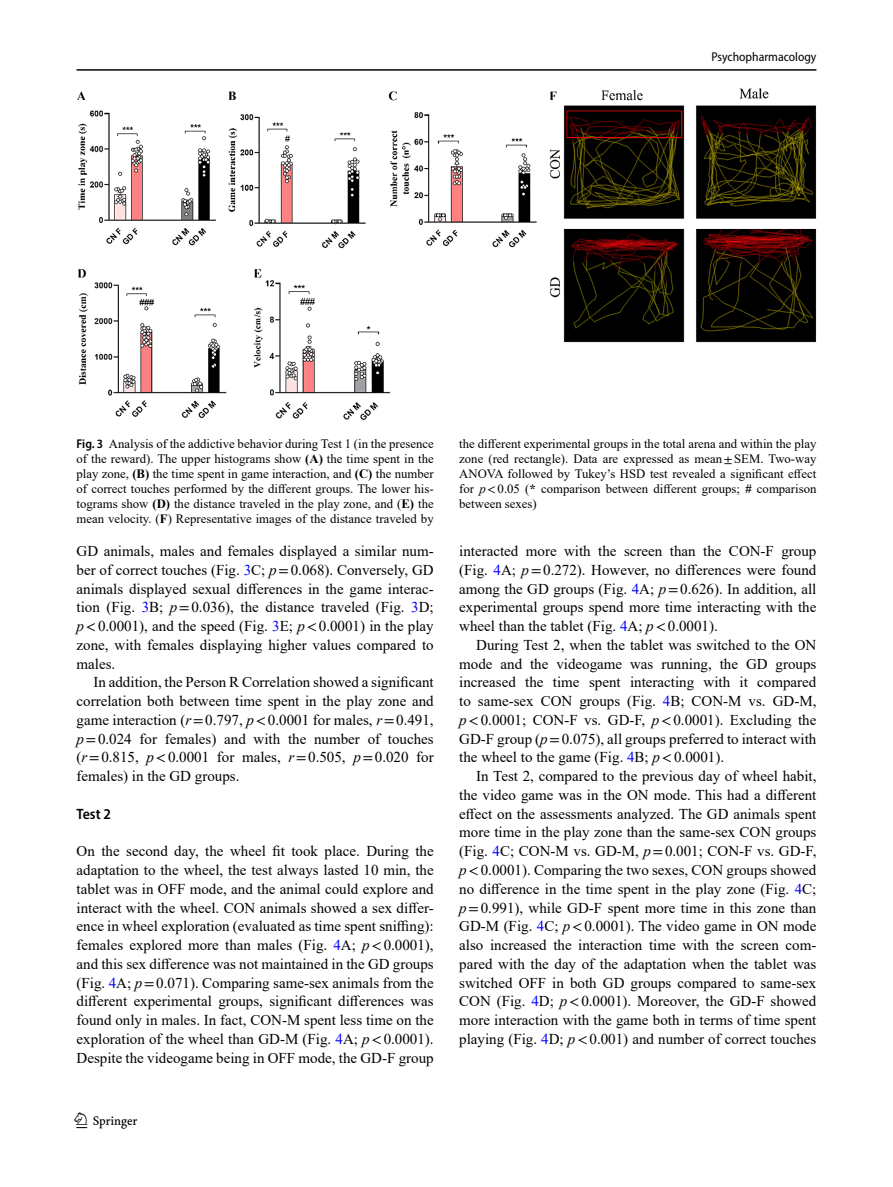
<style>
.page{position:relative;width:893px;height:1187px;background:#fff}
.page>*{position:absolute;margin:0;border:0;box-sizing:border-box;transform-origin:0 0}
.t1{font:22.5px "Springnew";color:#000}
.Body_Text_Indent{font:15px/18.8px "Times New Roman";color:#000;text-align:justify}
.Body_Text{font:15px/18.8px "Times New Roman";color:#000;text-align:justify}
.Head_3{font:600 semi-condensed 15px "Myriad Pro";color:#000}
.Figure_Caption{font:12.75px/15px "Times New Roman";color:#000;text-align:justify}
.t2{font:semi-condensed 12.75px "Myriad Pro";color:#000}
.s1{font-family:"Myriad Pro";font-weight:600;font-stretch:semi-condensed}
.s2{font-weight:700}
.s3{font-family:"STIX"}
.s4{font-style:italic}
.s5{color:#00f}
</style>
<div class="page">
<hr style="left:77px;top:69px;width:739px;height:2px;background:#000">
<img style="left:77px;top:88px;width:739px;height:333px">
<p class="t2" style="left:711px;top:49px;width:106px">Psychopharmacology</p>
<p class="Figure_Caption" style="left:77px;top:435px;width:359px"><span class="s1">Fig. 3</span> Analysis of the addictive behavior during Test 1 (in the presence of the reward). The upper histograms show <span class="s2">(A)</span> the time spent in the play zone, <span class="s2">(B)</span> the time spent in game interaction, and <span class="s2">(C)</span> the number of correct touches performed by the different groups. The lower his&shy;tograms show <span class="s2">(D)</span> the distance traveled in the play zone, and (<span class="s2">E)</span> the mean velocity. (<span class="s2">F</span>) Representative images of the distance traveled by</p>
<p class="Figure_Caption" style="left:459px;top:435px;width:359px">the different experimental groups in the total arena and within the play zone (red rectangle). Data are expressed as mean<span class="s3">±</span>SEM. Two-way ANOVA followed by Tukey’s HSD test revealed a significant effect for <span class="s4">p</span><span class="s3">&lt;</span>0.05 (<span class="s2">*</span> comparison between different groups; <span class="s2">#</span> comparison between sexes)</p>
<p class="Body_Text_Indent" style="left:77px;top:541px;width:359px">GD animals, males and females displayed a similar num&shy;ber of correct touches (Fig. <span class="s5">3</span>C; <span class="s4">p</span><span class="s3">=</span>0.068). Conversely, GD animals displayed sexual differences in the game interac&shy;tion (Fig. <span class="s5">3</span>B; <span class="s4">p</span><span class="s3">=</span>0.036), the distance traveled (Fig. <span class="s5">3</span>D; <span class="s4">p</span><span class="s3">&lt;</span>0.0001), and the speed (Fig. <span class="s5">3</span>E; <span class="s4">p</span><span class="s3">&lt;</span>0.0001) in the play zone, with females displaying higher values compared to males.</p>
<p class="Body_Text_Indent" style="left:77px;top:672px;width:359px;text-indent:17px">In addition, the Person R Correlation showed a significant correlation both between time spent in the play zone and game interaction (<span class="s4">r</span><span class="s3">=</span>0.797, <span class="s4">p</span><span class="s3">&lt;</span>0.0001 for males, <span class="s4">r</span><span class="s3">=</span>0.491, <span class="s4">p</span><span class="s3">=</span>0.024 for females) and with the number of touches (<span class="s4">r</span><span class="s3">=</span>0.815, <span class="s4">p</span><span class="s3">&lt;</span>0.0001 for males, <span class="s4">r</span><span class="s3">=</span>0.505, <span class="s4">p</span><span class="s3">=</span>0.020 for females) in the GD groups.</p>
<p class="Head_3" style="left:77px;top:804px;width:36px">Test 2</p>
<p class="Body_Text" style="left:77px;top:841px;width:359px">On the second day, the wheel fit took place. During the adaptation to the wheel, the test always lasted 10 min, the tablet was in OFF mode, and the animal could explore and interact with the wheel. CON animals showed a sex differ&shy;ence in wheel exploration (evaluated as time spent sniffing): females explored more than males (Fig. <span class="s5">4</span>A; <span class="s4">p</span><span class="s3">&lt;</span>0.0001), and this sex difference was not maintained in the GD groups (Fig. <span class="s5">4</span>A; <span class="s4">p</span><span class="s3">=</span>0.071). Comparing same-sex animals from the different experimental groups, significant differences was found only in males. In fact, CON-M spent less time on the exploration of the wheel than GD-M (Fig. <span class="s5">4</span>A; <span class="s4">p</span><span class="s3">&lt;</span>0.0001).<br>Despite the videogame being in OFF mode, the GD-F group</p>
<h1 class="t1" style="left:77px;top:1107px;width:63px">1 3</h1>
<p class="Body_Text" style="left:459px;top:541px;width:359px">interacted more with the screen than the CON-F group (Fig. <span class="s5">4</span>A; <span class="s4">p</span><span class="s3">=</span>0.272). However, no differences were found among the GD groups (Fig. <span class="s5">4</span>A; <span class="s4">p</span><span class="s3">=</span>0.626). In addition, all experimental groups spend more time interacting with the wheel than the tablet (Fig. <span class="s5">4</span>A; <span class="s4">p</span><span class="s3">&lt;</span>0.0001).</p>
<p class="Body_Text_Indent" style="left:459px;top:635px;width:359px;text-indent:17px">During Test 2, when the tablet was switched to the ON mode and the videogame was running, the GD groups increased the time spent interacting with it compared to same-sex CON groups (Fig. <span class="s5">4</span>B; CON-M vs. GD-M, <span class="s4">p</span><span class="s3">&lt;</span>0.0001; CON-F vs. GD-F, <span class="s4">p</span><span class="s3">&lt;</span>0.0001). Excluding the GD-F group (<span class="s4">p</span><span class="s3">=</span>0.075), all groups preferred to interact with the wheel to the game (Fig. <span class="s5">4</span>B; <span class="s4">p</span><span class="s3">&lt;</span>0.0001).</p>
<p class="Body_Text_Indent" style="left:459px;top:766px;width:359px;text-indent:17px">In Test 2, compared to the previous day of wheel habit, the video game was in the ON mode. This had a different effect on the assessments analyzed. The GD animals spent more time in the play zone than the same-sex CON groups (Fig. <span class="s5">4</span>C; CON-M vs. GD-M, <span class="s4">p</span><span class="s3">=</span>0.001; CON-F vs. GD-F, <span class="s4">p</span><span class="s3">&lt;</span>0.0001). Comparing the two sexes, CON groups showed no difference in the time spent in the play zone (Fig. <span class="s5">4</span>C; <span class="s4">p</span><span class="s3">=</span>0.991), while GD-F spent more time in this zone than GD-M (Fig. <span class="s5">4</span>C; <span class="s4">p</span><span class="s3">&lt;</span>0.0001). The video game in ON mode also increased the interaction time with the screen com&shy;pared with the day of the adaptation when the tablet was switched OFF in both GD groups compared to same-sex CON (Fig. <span class="s5">4</span>D; <span class="s4">p</span><span class="s3">&lt;</span>0.0001). Moreover, the GD-F showed more interaction with the game both in terms of time spent playing (Fig. <span class="s5">4</span>D; <span class="s4">p</span><span class="s3">&lt;</span>0.001) and number of correct touches</p>
</div>
